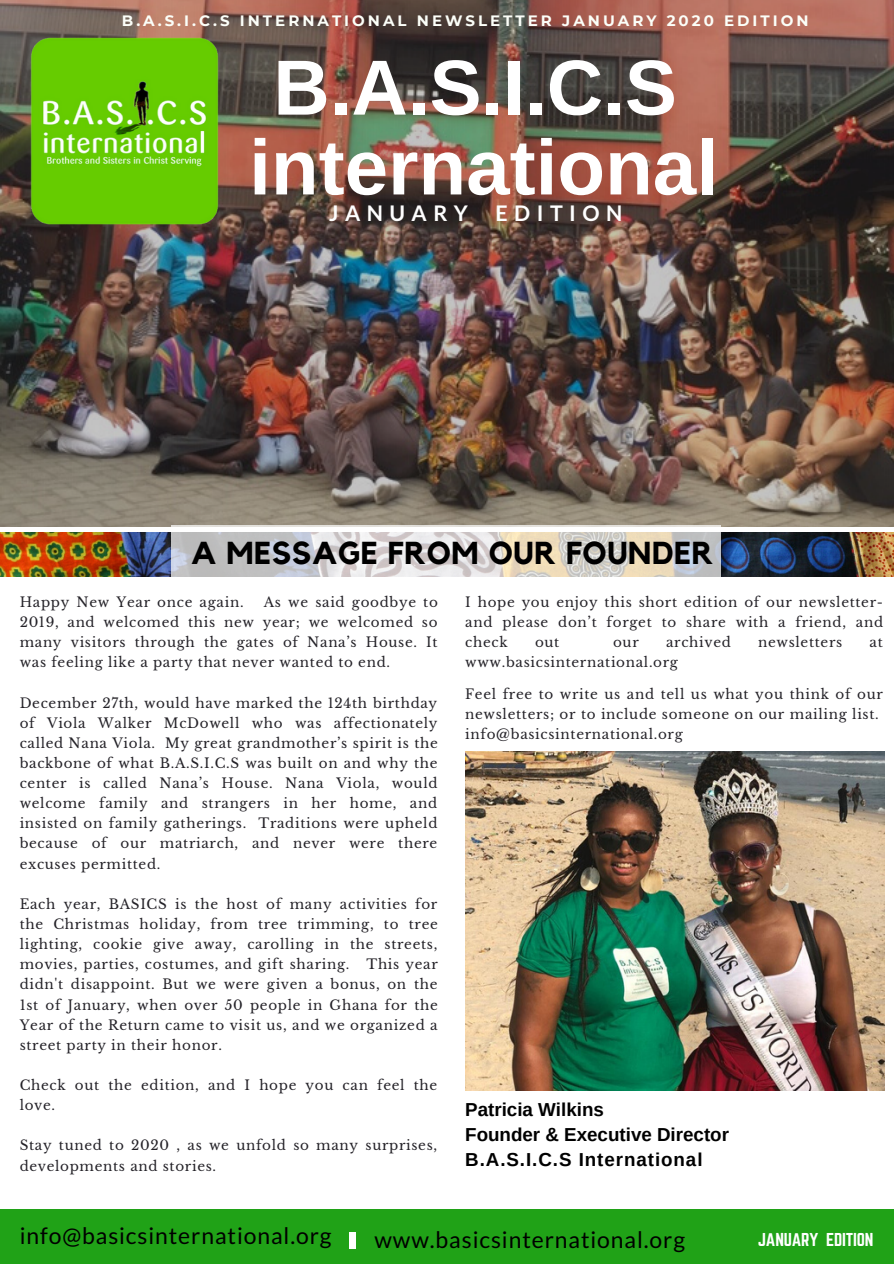
<style>
.page{position:relative;width:894px;height:1264px;background:#fff}
.page>*{position:absolute;margin:0;border:0;box-sizing:border-box;transform-origin:0 0}
.t1{font:700 78px/79.8px "Arimo";color:#fff;text-align:center}
.t2{font:700 31.65px "Kollektif";letter-spacing:.02em;color:#000}
.t3{font:22.95px "Lato";letter-spacing:.04em;color:#000}
.t4{font:700 21.45px "Lato";letter-spacing:.3em;color:#fff}
.t5{font:700 18.75px/24.8px "Arimo";color:#000}
.t6{font:16.35px "Norwester";letter-spacing:-.01em;color:#fff}
.t7{font:700 15px "Montserrat";letter-spacing:.2em;color:#fcfff9}
.t8{font:13.5px/20.1px "Libre Baskerville";letter-spacing:.05em;color:#242228;text-align:justify}
</style>
<div class="page">
<img style="left:0;top:0;width:893px;height:526px">
<div style="left:0;top:1209px;width:893px;height:54px;background:#20a217"></div>
<div style="left:349px;top:1232px;width:7px;height:16px;background:#fff"></div>
<img style="left:0;top:532px;width:893px;height:44px">
<svg style="left:171px;top:525px;width:549px;height:52px"></svg>
<img style="left:465px;top:751px;width:419px;height:339px">
<img style="left:20px;top:20px;width:209px;height:223px">
<p class="t7" style="left:122px;top:11px;width:688px">B.A.S.I.C.S INTERNATIONAL NEWSLETTER JANUARY 2020 EDITION</p>
<h1 class="t1" style="left:249px;top:48px;width:470px">B.A.S.I.C.S international</h1>
<h3 class="t4" style="left:329px;top:200px;width:140px">JANUARY</h3>
<h3 class="t4" style="left:495px;top:200px;width:128px">EDITION</h3>
<h2 class="t2" style="left:191px;top:538px;width:524px">A MESSAGE FROM OUR FOUNDER</h2>
<p class="t8" style="left:20px;top:592px;width:419px;text-indent:244px">As we said goodbye to 2019, and welcomed this new year; we welcomed so many visitors through the gates of Nana’s House. It was feeling like a party that never wanted to end.</p>
<p class="t8" style="left:20px;top:692px;width:419px">December 27th, would have marked the 124th birthday of Viola Walker McDowell who was affectionately called Nana Viola. My great grandmother’s spirit is the backbone of what B.A.S.I.C.S was built on and why the center is called Nana’s House. Nana Viola, would welcome family and strangers in her home, and insisted on family gatherings. Traditions were upheld because of our matriarch, and never were there excuses permitted.</p>
<p class="t8" style="left:20px;top:894px;width:419px">Each year, BASICS is the host of many activities for the Christmas holiday, from tree trimming, to tree lighting, cookie give away, carolling in the streets, movies, parties, costumes, and gift sharing.</p>
<p class="t8" style="left:20px;top:592px;width:225px">Happy New Year once again.</p>
<p class="t8" style="left:20px;top:954px;width:419px;text-indent:347px">This year didn't disappoint. But we were given a bonus, on the 1st of January, when over 50 people in Ghana for the Year of the Return came to visit us, and we organized a street party in their honor.</p>
<p class="t8" style="left:20px;top:1075px;width:419px">Check out the edition, and I hope you can feel the love.</p>
<p class="t8" style="left:20px;top:1135px;width:419px">Stay tuned to 2020 , as we unfold so many surprises, developments and stories.</p>
<p class="t8" style="left:465px;top:592px;width:419px">I hope you enjoy this short edition of our newsletter&shy;and please don’t forget to share with a friend, and check</p>
<p class="t8" style="left:535px;top:632px;width:26px">out</p>
<p class="t8" style="left:613px;top:632px;width:27px">our</p>
<p class="t8" style="left:665px;top:632px;width:66px">archived</p>
<p class="t8" style="left:758px;top:632px;width:86px">newsletters</p>
<p class="t8" style="left:869px;top:632px;width:15px">at</p>
<p class="t8" style="left:465px;top:652px;width:214px">www.basicsinternational.org</p>
<p class="t8" style="left:465px;top:683px;width:419px;text-align:left">Feel free to write us and tell us what you think of our newsletters; or to include someone on our mailing list. info@basicsinternational.org</p>
<h3 class="t5" style="left:465px;top:1097px;width:265px">Patricia Wilkins<br>Founder &amp; Executive Director<br>B.A.S.I.C.S International</h3>
<h3 class="t3" style="left:20px;top:1221px;width:313px">info@basicsinternational.org</h3>
<h3 class="t3" style="left:374px;top:1225px;width:312px">www.basicsinternational.org</h3>
<p class="t6" style="left:757px;top:1231px;width:117px">JANUARY EDITION</p>
</div>
